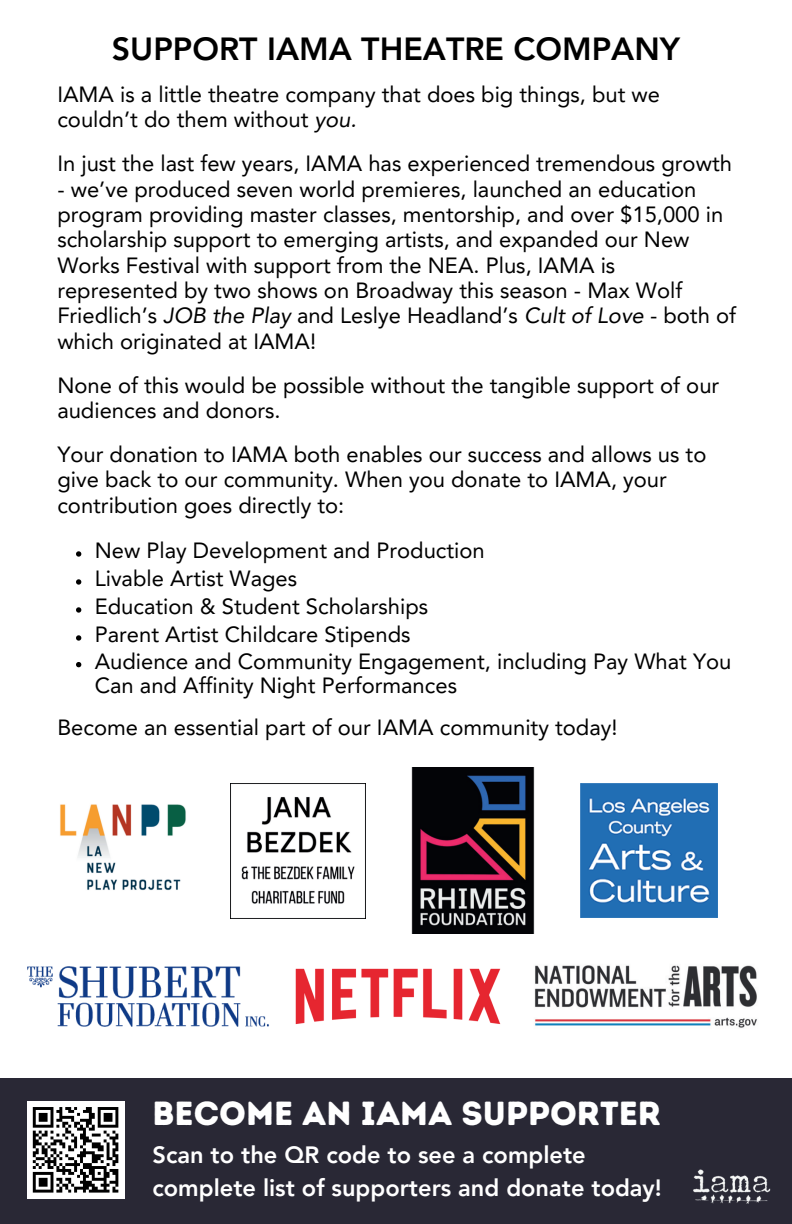
<style>
.page{position:relative;width:792px;height:1224px;background:#fff}
.page>*{position:absolute;margin:0;border:0;box-sizing:border-box;transform-origin:0 0}
.t1{font:33.4px "Intro Rust Base";color:#fff}
.t2{font:800 32px "Avenir LT Pro";color:#000}
.t3{font:800 23.6px/33px "Avenir LT Pro";color:#fff}
.t4{font:22px/25.4px "Avenir LT Pro";color:#000}
.s1{font-style:italic}
</style>
<div class="page">
<img style="left:231px;top:783px;width:135px;height:135px">
<img style="left:60px;top:804px;width:126px;height:87px">
<img style="left:581px;top:784px;width:136px;height:133px">
<img style="left:27px;top:966px;width:242px;height:60px">
<img style="left:534px;top:965px;width:223px;height:63px">
<img style="left:411px;top:767px;width:124px;height:167px">
<div style="left:0;top:1079px;width:792px;height:145px;background:#292835"></div>
<img style="left:693px;top:1169px;width:78px;height:35px">
<div style="left:27px;top:1101px;width:97px;height:97px;background:#fff"></div>
<svg style="left:32px;top:1107px;width:87px;height:86px"></svg>
<img style="left:295px;top:968px;width:206px;height:57px">
<svg style="left:76px;top:551px;width:5px;height:6px"></svg>
<svg style="left:76px;top:579px;width:5px;height:6px"></svg>
<svg style="left:76px;top:607px;width:5px;height:6px"></svg>
<svg style="left:76px;top:635px;width:5px;height:6px"></svg>
<svg style="left:76px;top:662px;width:5px;height:5px"></svg>
<h2 class="t2" style="left:112px;top:29px;width:570px">SUPPORT IAMA THEATRE COMPANY</h2>
<p class="t4" style="left:57px;top:81px;width:604px">IAMA is a little theatre company that does big things, but we couldn’t do them without <span class="s1">you.</span></p>
<p class="t4" style="left:57px;top:151px;width:676px">In just the last few years, IAMA has experienced tremendous growth</p>
<p class="t4" style="left:57px;top:176px;width:680px">- we’ve produced seven world premieres, launched an education program providing master classes, mentorship, and over $15,000 in scholarship support to emerging artists, and expanded our New Works Festival with support from the NEA. Plus, IAMA is represented by two shows on Broadway this season - Max Wolf Friedlich’s <span class="s1">JOB the Play</span> and Leslye Headland’s <span class="s1">Cult of Love</span> - both of which originated at IAMA!</p>
<p class="t4" style="left:57px;top:372px;width:664px">None of this would be possible without the tangible support of our audiences and donors.</p>
<p class="t4" style="left:57px;top:441px;width:651px">Your donation to IAMA both enables our success and allows us to give back to our community. When you donate to IAMA, your contribution goes directly to:</p>
<p class="t4" style="left:95px;top:536px;width:638px;line-height:27.6px">New Play Development and Production<br>Livable Artist Wages<br>Education &amp; Student Scholarships<br>Parent Artist Childcare Stipends<br>Audience and Community Engagement, including Pay What You</p>
<p class="t4" style="left:57px;top:664px;width:562px;line-height:42.6px;text-indent:37px">Can and Affinity Night Performances<br>Become an essential part of our IAMA community today!</p>
<h1 class="t1" style="left:153px;top:1092px;width:510px">BECOME AN IAMA SUPPORTER</h1>
<p class="t3" style="left:153px;top:1139px;width:511px">Scan to the QR code to see a complete complete list of supporters and donate today!</p>
</div>
